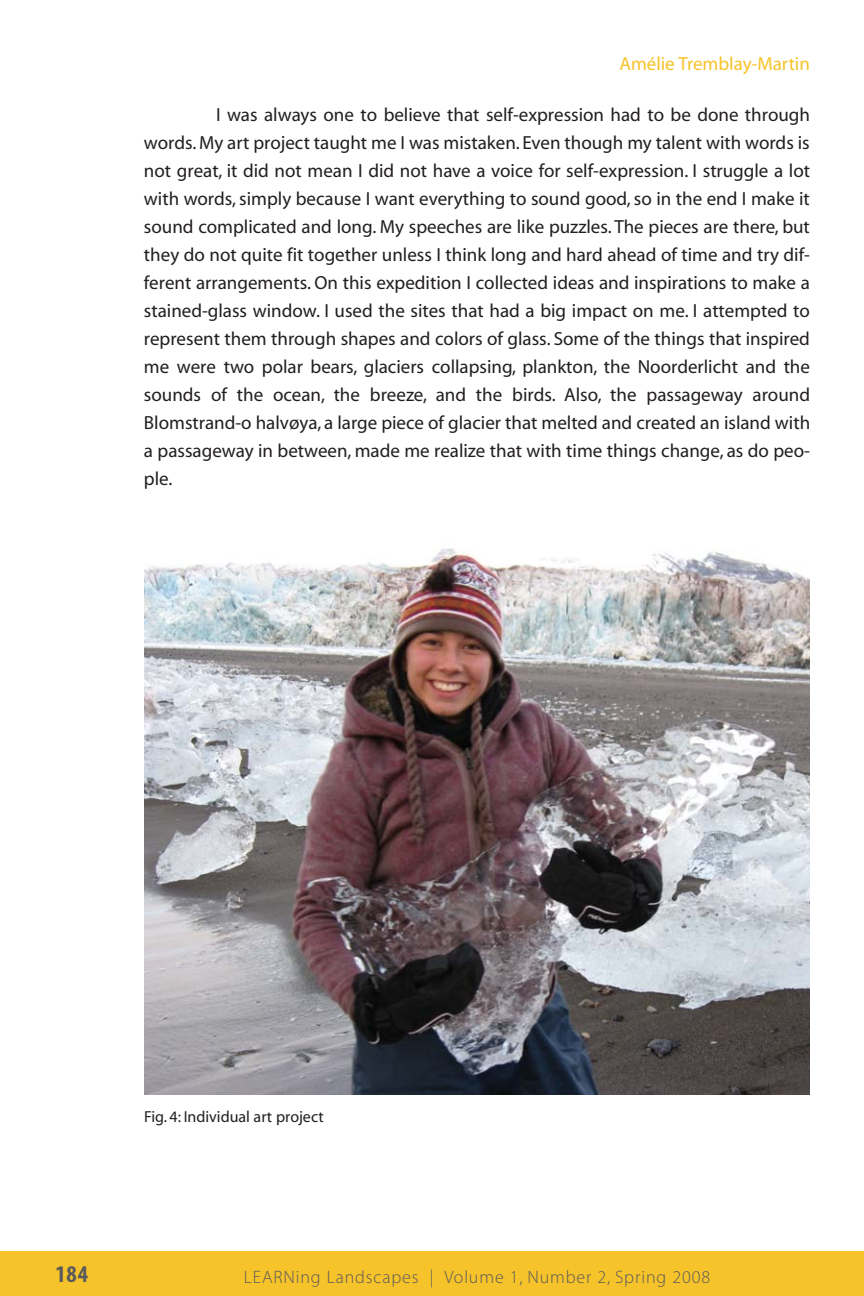
<style>
.page{position:relative;width:864px;height:1296px;background:#fff}
.page>*{position:absolute;margin:0;border:0;box-sizing:border-box;transform-origin:0 0}
.t1{font:24px "Myriad MM 700 300";color:#58595b}
.t2{font:19px/28px "Myriad MM 406 600";color:#231f20;text-align:justify}
.t3{font:19px "Myriad MM 406 600";color:#f6c32b}
.t4{font:18px "Myriad MM 215 600";letter-spacing:.05em;color:#58595b}
.t5{font:16px "Myriad MM 406 600";color:#231f20}
</style>
<div class="page">
<div style="left:0;top:1251px;width:864px;height:45px;background:#f6c32b"></div>
<img style="left:144px;top:548px;width:666px;height:547px">
<p class="t3" style="left:619px;top:57px;width:192px">Amélie Tremblay-Martin</p>
<p class="t2" style="left:144px;top:102px;width:668px;text-indent:72px">I was always one to believe that self-expression had to be done through words. My art project taught me I was mistaken. Even though my talent with words is not great, it did not mean I did not have a voice for self-expression. I struggle a lot with words, simply because I want everything to sound good, so in the end I make it sound complicated and long. My speeches are like puzzles. The pieces are there, but they do not quite fit together unless I think long and hard ahead of time and try dif&shy;ferent arrangements. On this expedition I collected ideas and inspirations to make a stained-glass window. I used the sites that had a big impact on me. I attempted to represent them through shapes and colors of glass. Some of the things that inspired me were two polar bears, glaciers collapsing, plankton, the Noorderlicht and the sounds of the ocean, the breeze, and the birds. Also, the passageway around Blomstrand-o halvøya, a large piece of glacier that melted and created an island with a passageway in between, made me realize that with time things change, as do peo&shy;ple.</p>
<p class="t5" style="left:144px;top:1110px;width:181px">Fig. 4: Individual art project</p>
<p class="t1" style="left:55px;top:1265px;width:34px">184</p>
<p class="t4" style="left:244px;top:1271px;width:468px">LEARNing Landscapes | Volume 1, Number 2, Spring 2008</p>
</div>
